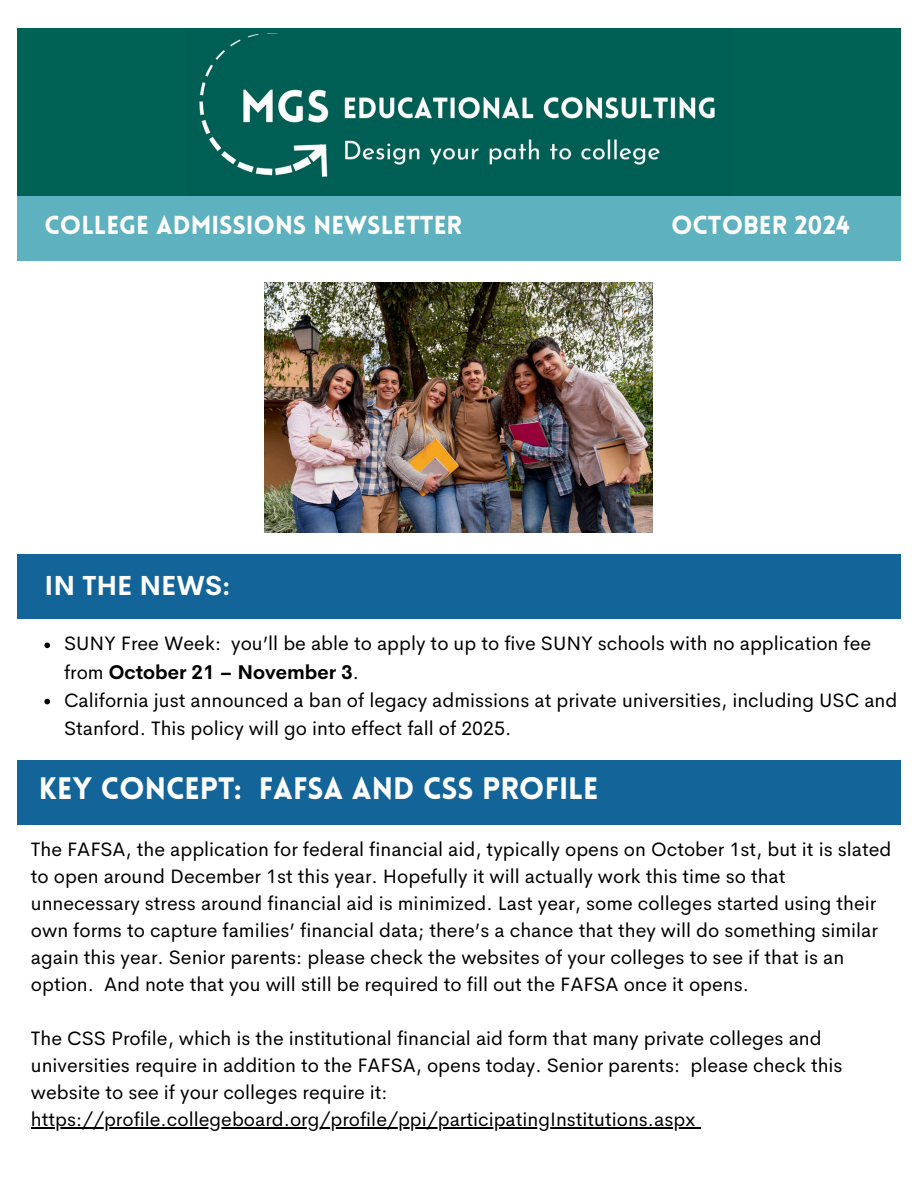
<style>
.page{position:relative;width:918px;height:1188px;background:#fff}
.page>*{position:absolute;margin:0;border:0;box-sizing:border-box;transform-origin:0 0}
.t1{font:900 30.3px "Lovelo";color:#fff}
.t2{font:700 27px "Cerebri Sans";color:#fff}
.t3{font:900 25.35px "Lovelo";color:#fff}
.t4{font:19.5px/27px "Cerebri Sans";color:#000}
.s1{font-weight:700}
</style>
<div class="page">
<div style="left:17px;top:28px;width:883px;height:169px;background:#006155"></div>
<img style="left:199px;top:33px;width:516px;height:144px">
<div style="left:17px;top:196px;width:884px;height:64px;background:#5eb1bf"></div>
<div style="left:17px;top:760px;width:884px;height:65px;background:#126499"></div>
<div style="left:17px;top:554px;width:884px;height:65px;background:#126499"></div>
<img style="left:265px;top:283px;width:388px;height:250px">
<hr style="left:31px;top:1127px;width:664px;height:1px;background:#000">
<svg style="left:44px;top:643px;width:6px;height:5px"></svg>
<svg style="left:44px;top:699px;width:6px;height:5px"></svg>
<p class="t3" style="left:45px;top:215px;width:419px">COLLEGE ADMISSIONS NEWSLETTER</p>
<p class="t3" style="left:671px;top:215px;width:180px">OCTOBER 2024</p>
<p class="t2" style="left:45px;top:568px;width:187px">IN THE NEWS:</p>
<p class="t4" style="left:64px;top:629px;width:835px;line-height:28.2px">SUNY Free Week: you’ll be able to apply to up to five SUNY schools with no application fee from <span class="s1">October 21 – November 3</span>.<br>California just announced a ban of legacy admissions at private universities, including USC and Stanford. This policy will go into effect fall of 2025.</p>
<h3 class="t1" style="left:39px;top:776px;width:561px">KEY CONCEPT: FAFSA AND CSS PROFILE</h3>
<p class="t4" style="left:31px;top:836px;width:862px">The FAFSA, the application for federal financial aid, typically opens on October 1st, but it is slated to open around December 1st this year. Hopefully it will actually work this time so that unnecessary stress around financial aid is minimized. Last year, some colleges started using their own forms to capture families’ financial data; there’s a chance that they will do something similar again this year. Senior parents: please check the websites of your colleges to see if that is an option. And note that you will still be required to fill out the FAFSA once it opens.</p>
<h1 class="t4" style="left:31px;top:1025px;width:813px">The CSS Profile, which is the institutional financial aid form that many private colleges and universities require in addition to the FAFSA, opens today. Senior parents: please check this website to see if your colleges require it:</h1>
<p class="t4" style="left:31px;top:1106px;width:666px">https://profile.collegeboard.org/profile/ppi/participatingInstitutions.aspx</p>
</div>
